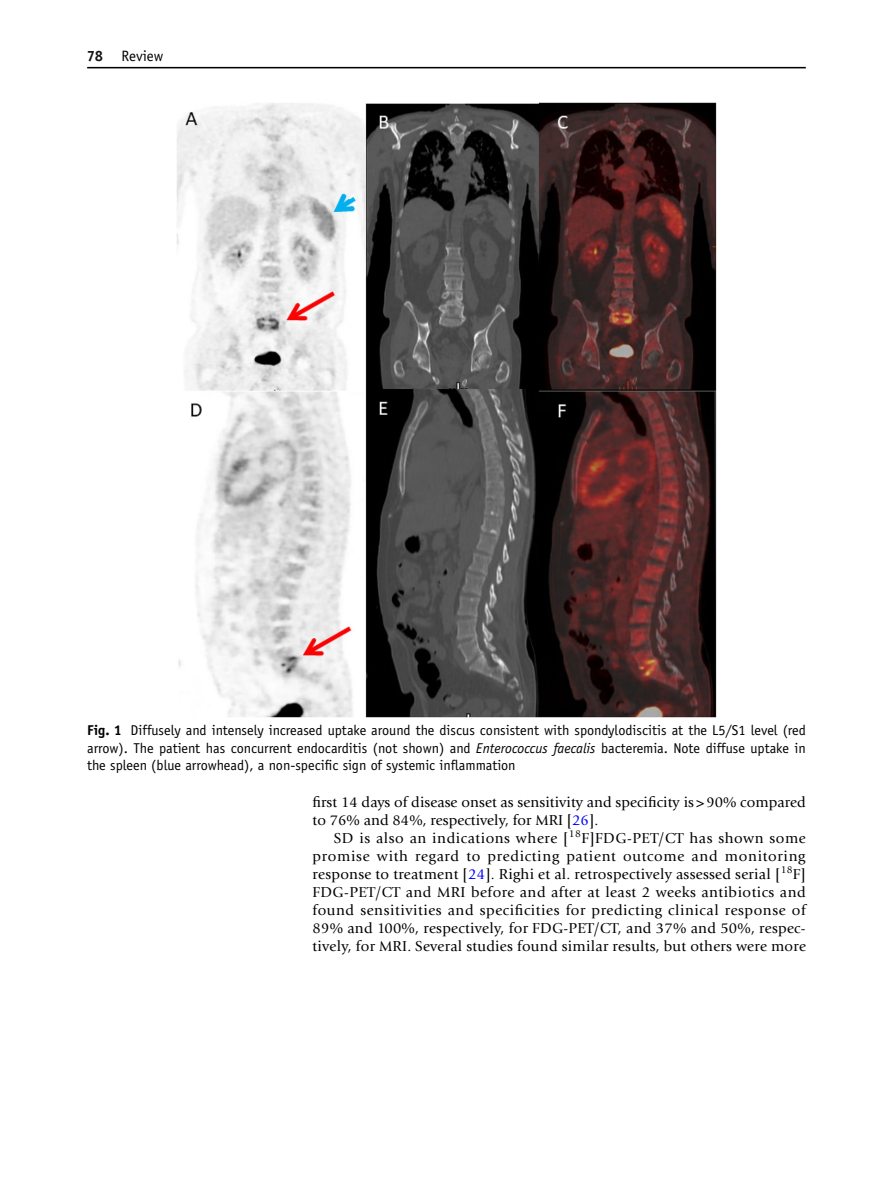
<style>
.page{position:relative;width:893px;height:1187px;background:#fff}
.page>*{position:absolute;margin:0;border:0;box-sizing:border-box;transform-origin:0 0}
.t1{font:15px/18px "Giovanni";letter-spacing:.005em;color:#000}
.t2{font:15px "Officina Sans";color:#000}
.t3{font:15px "Adv TT4 ca 3 bd 34.B";color:#131413}
.t4{font:14.25px/17.2px "Officina Sans";color:#000;text-align:justify}
.s1{font-weight:700}
.s2{font-style:italic}
.s3{color:#00f}
</style>
<div class="page">
<hr style="left:87px;top:67px;width:719px;height:1px;background:#000">
<img style="left:177px;top:102px;width:539px;height:615px">
<p class="t3" style="left:87px;top:50px;width:18px">78</p>
<p class="t2" style="left:122px;top:47px;width:43px">Review</p>
<p class="t4" style="left:87px;top:722px;width:720px"><span class="s1">Fig. 1</span> Diffusely and intensely increased uptake around the discus consistent with spondylodiscitis at the L5/S1 level (red arrow). The patient has concurrent endocarditis (not shown) and <span class="s2">Enterococcus faecalis</span> bacteremia. Note diffuse uptake in the spleen (blue arrowhead), a non-specific sign of systemic inflammation</p>
<p class="t1" style="left:313px;top:793px;width:495px">first 14 days of disease onset as sensitivity and specificity is &gt;90% compared to 76% and 84%, respectively, for MRI [<span class="s3">26</span>].</p>
<p class="t1" style="left:313px;top:829px;width:495px;text-align:justify;text-indent:21px">SD is also an indications where [<sup>18</sup>F]FDG-PET/CT has shown some promise with regard to predicting patient outcome and monitoring response to treatment [<span class="s3">24</span>]. Righi et al. retrospectively assessed serial [<sup>18</sup>F] FDG-PET/CT and MRI before and after at least 2 weeks antibiotics and found sensitivities and specificities for predicting clinical response of 89% and 100%, respectively, for FDG-PET/CT, and 37% and 50%, respec&shy;tively, for MRI. Several studies found similar results, but others were more</p>
</div>
